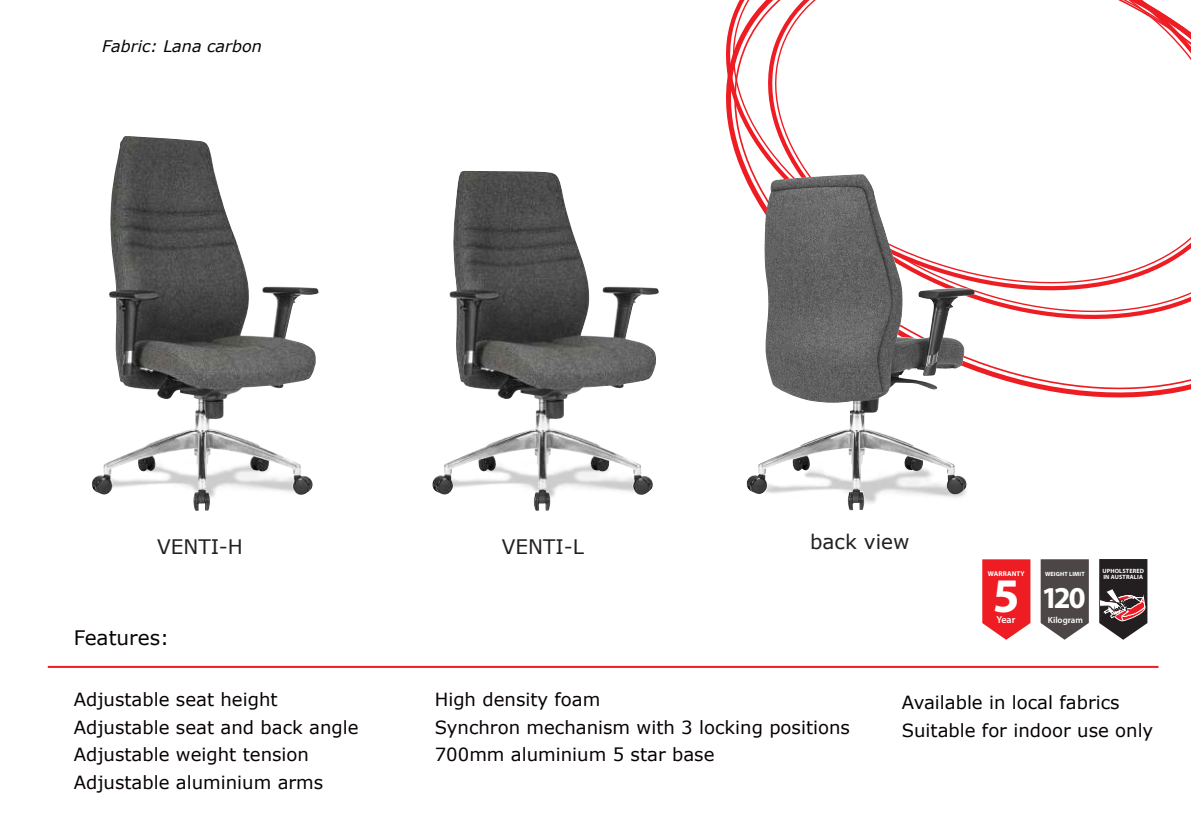
<style>
.page{position:relative;width:1191px;height:840px;background:#fff}
.page>*{position:absolute;margin:0;border:0;box-sizing:border-box;transform-origin:0 0}
.t1{font:700 48.4px "Myriad Pro";color:#fff}
.t2{font:700 30.4px "Myriad Pro";color:#fff}
.t3{font:20px "Verdana";color:#231f20}
.t4{font:20px "Verdana";color:#080302}
.t5{font:18.2px/27.4px "Verdana";color:#080302}
.t6{font:italic 16px "Verdana";color:#080302}
.t7{font:600 10.2px "Myriad Pro";color:#fff}
.t8{font:600 9px "Myriad Pro";color:#fff}
.t9{font:700 7px "Myriad Pro";letter-spacing:.02em;color:#fff}
.t10{font:700 6.2px/5.8px "Myriad Pro";letter-spacing:.02em;color:#fff}
</style>
<div class="page">
<hr style="left:48px;top:665px;width:1110px;height:2px;background:#ee1d23">
<svg style="left:982px;top:559px;width:48px;height:80px;background:#ef3439"></svg>
<svg style="left:1040px;top:559px;width:48px;height:80px;background:#5f5b5a"></svg>
<img style="left:92px;top:136px;width:221px;height:374px">
<img style="left:432px;top:175px;width:222px;height:335px">
<svg style="left:726px;top:0;width:465px;height:398px"></svg>
<img style="left:746px;top:177px;width:221px;height:333px">
<svg style="left:1099px;top:559px;width:48px;height:80px;background:#5b4d4e"></svg>
<p class="t6" style="left:102px;top:35px;width:161px">Fabric: Lana carbon</p>
<p class="t3" style="left:157px;top:533px;width:87px">VENTI-H</p>
<p class="t4" style="left:74px;top:624px;width:97px">Features:</p>
<p class="t3" style="left:502px;top:533px;width:83px">VENTI-L</p>
<p class="t3" style="left:810px;top:528px;width:101px">back view</p>
<p class="t9" style="left:988px;top:568px;width:38px">WARRANTY</p>
<h1 class="t1" style="left:993px;top:563px;width:28px">5</h1>
<p class="t7" style="left:996px;top:613px;width:20px">Year</p>
<p class="t10" style="left:1045px;top:570px;width:41px">WEIGHT LIMIT</p>
<h2 class="t2" style="left:1041px;top:577px;width:46px">120</h2>
<p class="t8" style="left:1047px;top:614px;width:37px">Kilogram</p>
<p class="t10" style="left:1102px;top:567px;width:43px">UPHOLSTERED<br>IN AUSTRALIA</p>
<p class="t5" style="left:74px;top:685px;width:286px">Adjustable seat height<br>Adjustable seat and back angle<br>Adjustable weight tension<br>Adjustable aluminium arms</p>
<p class="t5" style="left:435px;top:685px;width:417px">High density foam<br>Synchron mechanism with 3 locking positions<br>700mm aluminium 5 star base</p>
<p class="t5" style="left:901px;top:688px;width:253px">Available in local fabrics<br>Suitable for indoor use only</p>
</div>
